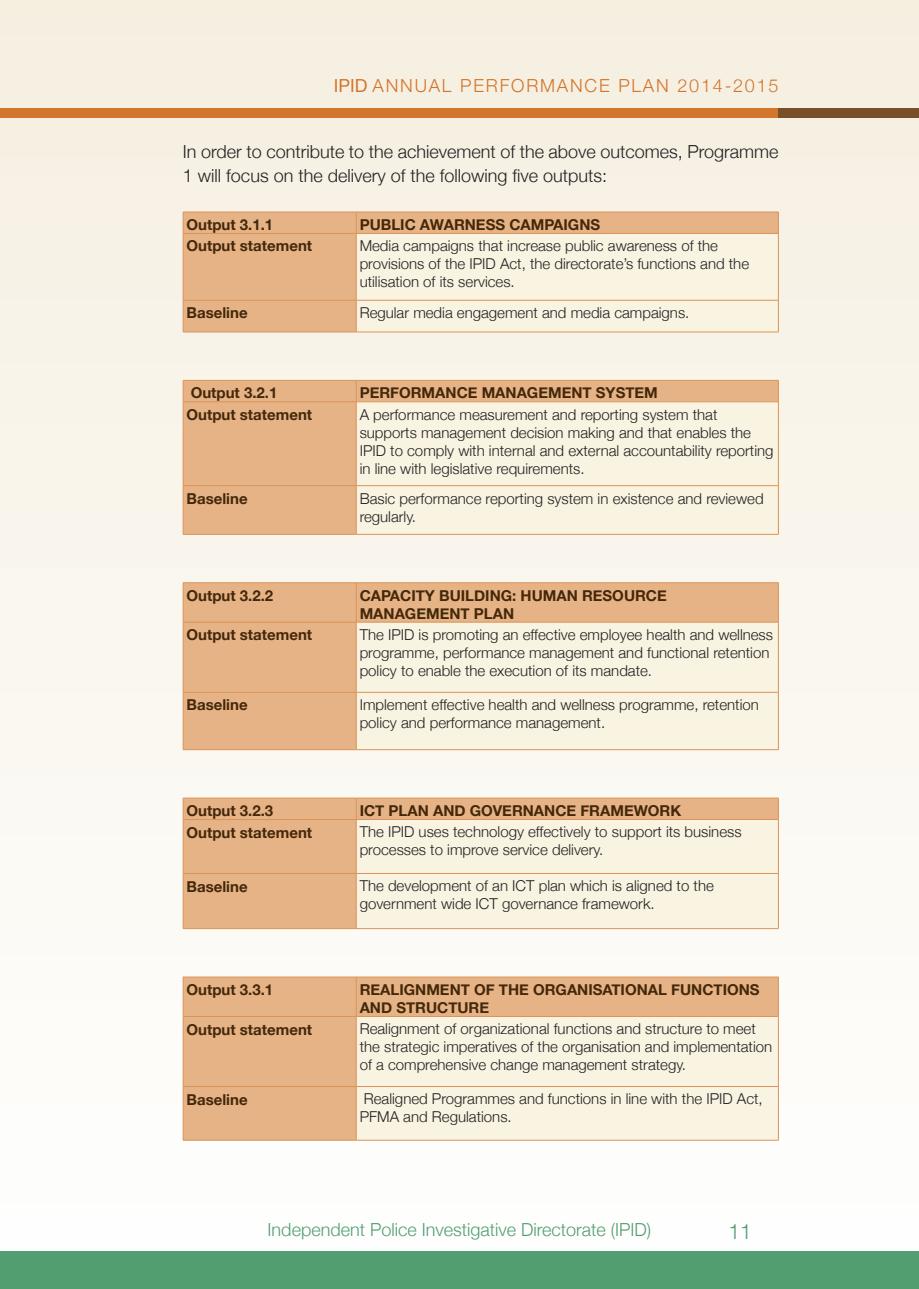
<style>
.page{position:relative;width:919px;height:1289px;background:#fff}
.page>*{position:absolute;margin:0;border:0;box-sizing:border-box;transform-origin:0 0}
.t1{font:300 21px "Helvetica Neue";color:#529e71}
.t2{font:300 18px/24px "Helvetica Neue";color:#231f20}
.t3{font:300 18px "Helvetica Neue";color:#529e71}
.t4{font:300 18px "Helvetica Neue";letter-spacing:.1em;color:#d2762d}
.t5{font:300 15px/18px "Helvetica Neue";color:#231f20}
.t6{font:700 15px/18px "Helvetica Neue";color:#44280a}
.s1{font-weight:400}
</style>
<div class="page">
<svg style="left:0;top:0;width:13px;height:875px"></svg>
<div style="left:13px;top:0;width:905px;height:1288px;background:linear-gradient(to bottom,#f5efe0,#fefefe)"></div>
<div style="left:0;top:1251px;width:13px;height:37px;background:#529e71"></div>
<div style="left:13px;top:1251px;width:905px;height:37px;background:#529e71"></div>
<div style="left:0;top:108px;width:13px;height:10px;background:#d2762d"></div>
<div style="left:13px;top:108px;width:765px;height:10px;background:#d2762d"></div>
<div style="left:778px;top:108px;width:140px;height:10px;background:#794f29"></div>
<div style="left:184px;top:213px;width:172px;height:119px;background:#e6b386"></div>
<hr style="left:356px;top:332px;width:422px;height:1px;background:#db9358">
<hr style="left:183px;top:234px;width:1px;height:66px;background:#db9358">
<hr style="left:183px;top:300px;width:1px;height:32px;background:#db9358">
<hr style="left:183px;top:332px;width:173px;height:1px;background:#db9358">
<hr style="left:183px;top:212px;width:173px;height:1px;background:#db9358">
<svg style="left:183px;top:212px;width:1px;height:21px"></svg>
<svg style="left:356px;top:212px;width:423px;height:120px;background:#f5e6cf"></svg>
<hr style="left:183px;top:233px;width:173px;height:1px;background:#db9358">
<hr style="left:356px;top:233px;width:422px;height:1px;background:#db9358">
<hr style="left:183px;top:300px;width:173px;height:1px;background:#db9358">
<hr style="left:356px;top:300px;width:422px;height:1px;background:#db9358">
<div style="left:184px;top:381px;width:594px;height:153px;background:#e6b386"></div>
<div style="left:357px;top:402px;width:421px;height:132px;background:#f9f3e2"></div>
<hr style="left:778px;top:402px;width:1px;height:83px;background:#db9358">
<hr style="left:778px;top:486px;width:1px;height:48px;background:#db9358">
<hr style="left:356px;top:534px;width:422px;height:1px;background:#db9358">
<svg style="left:356px;top:381px;width:1px;height:20px"></svg>
<hr style="left:183px;top:402px;width:1px;height:83px;background:#db9358">
<hr style="left:356px;top:402px;width:1px;height:83px;background:#db9358">
<hr style="left:183px;top:486px;width:1px;height:48px;background:#db9358">
<hr style="left:356px;top:486px;width:1px;height:48px;background:#db9358">
<hr style="left:183px;top:534px;width:173px;height:1px;background:#db9358">
<hr style="left:183px;top:380px;width:173px;height:1px;background:#db9358">
<svg style="left:183px;top:381px;width:1px;height:20px"></svg>
<hr style="left:356px;top:380px;width:422px;height:1px;background:#db9358">
<svg style="left:778px;top:380px;width:1px;height:21px"></svg>
<hr style="left:183px;top:401px;width:173px;height:1px;background:#db9358">
<hr style="left:356px;top:401px;width:422px;height:1px;background:#db9358">
<hr style="left:183px;top:485px;width:173px;height:1px;background:#db9358">
<hr style="left:356px;top:485px;width:422px;height:1px;background:#db9358">
<div style="left:184px;top:583px;width:594px;height:166px;background:#e6b386"></div>
<div style="left:357px;top:623px;width:421px;height:126px;background:#f9f3e2"></div>
<hr style="left:778px;top:622px;width:1px;height:70px;background:#db9358">
<hr style="left:778px;top:692px;width:1px;height:57px;background:#db9358">
<hr style="left:356px;top:749px;width:422px;height:1px;background:#db9358">
<hr style="left:356px;top:583px;width:1px;height:39px;background:#db9358">
<hr style="left:183px;top:622px;width:1px;height:70px;background:#db9358">
<hr style="left:356px;top:622px;width:1px;height:70px;background:#db9358">
<hr style="left:183px;top:692px;width:1px;height:57px;background:#db9358">
<hr style="left:356px;top:692px;width:1px;height:57px;background:#db9358">
<hr style="left:183px;top:749px;width:173px;height:1px;background:#db9358">
<hr style="left:183px;top:582px;width:173px;height:1px;background:#db9358">
<hr style="left:183px;top:583px;width:1px;height:39px;background:#db9358">
<hr style="left:356px;top:582px;width:422px;height:1px;background:#db9358">
<hr style="left:778px;top:583px;width:1px;height:39px;background:#db9358">
<hr style="left:183px;top:622px;width:173px;height:1px;background:#db9358">
<hr style="left:356px;top:622px;width:422px;height:1px;background:#db9358">
<hr style="left:183px;top:692px;width:173px;height:1px;background:#db9358">
<hr style="left:356px;top:692px;width:422px;height:1px;background:#db9358">
<div style="left:184px;top:798px;width:172px;height:130px;background:#e6b386"></div>
<hr style="left:356px;top:928px;width:422px;height:1px;background:#db9358">
<hr style="left:183px;top:819px;width:1px;height:54px;background:#db9358">
<hr style="left:183px;top:873px;width:1px;height:55px;background:#db9358">
<hr style="left:183px;top:928px;width:173px;height:1px;background:#db9358">
<hr style="left:183px;top:797px;width:173px;height:1px;background:#db9358">
<svg style="left:183px;top:798px;width:1px;height:21px"></svg>
<hr style="left:356px;top:797px;width:422px;height:1px;background:#db9358">
<svg style="left:356px;top:798px;width:423px;height:130px;background:#f5e7d2"></svg>
<hr style="left:183px;top:819px;width:173px;height:1px;background:#db9358">
<hr style="left:356px;top:819px;width:422px;height:1px;background:#db9358">
<hr style="left:183px;top:873px;width:173px;height:1px;background:#db9358">
<hr style="left:356px;top:873px;width:422px;height:1px;background:#db9358">
<div style="left:184px;top:977px;width:594px;height:162px;background:#e6b386"></div>
<div style="left:357px;top:1017px;width:421px;height:122px;background:#f9f3e2"></div>
<hr style="left:778px;top:1016px;width:1px;height:70px;background:#db9358">
<hr style="left:778px;top:1086px;width:1px;height:53px;background:#db9358">
<hr style="left:356px;top:1139px;width:422px;height:1px;background:#db9358">
<hr style="left:356px;top:977px;width:1px;height:39px;background:#db9358">
<hr style="left:183px;top:1016px;width:1px;height:70px;background:#db9358">
<hr style="left:356px;top:1016px;width:1px;height:70px;background:#db9358">
<hr style="left:183px;top:1086px;width:1px;height:53px;background:#db9358">
<hr style="left:356px;top:1086px;width:1px;height:53px;background:#db9358">
<hr style="left:183px;top:1139px;width:173px;height:1px;background:#db9358">
<hr style="left:183px;top:976px;width:173px;height:1px;background:#db9358">
<hr style="left:183px;top:977px;width:1px;height:39px;background:#db9358">
<hr style="left:356px;top:976px;width:422px;height:1px;background:#db9358">
<hr style="left:778px;top:977px;width:1px;height:39px;background:#db9358">
<hr style="left:183px;top:1016px;width:173px;height:1px;background:#db9358">
<hr style="left:356px;top:1016px;width:422px;height:1px;background:#db9358">
<hr style="left:183px;top:1086px;width:173px;height:1px;background:#db9358">
<hr style="left:356px;top:1086px;width:422px;height:1px;background:#db9358">
<p class="t4" style="left:334px;top:74px;width:446px"><span class="s1">IPID</span> ANNUAL PERFORMANCE PLAN 2014-2015</p>
<p class="t2" style="left:183px;top:139px;width:597px">In order to contribute to the achievement of the above outcomes, Programme<br>1 will focus on the delivery of the following five outputs:</p>
<p class="t6" style="left:186px;top:215px;width:88px">Output 3.1.1</p>
<p class="t6" style="left:359px;top:215px;width:242px">PUBLIC AWARNESS CAMPAIGNS</p>
<p class="t6" style="left:186px;top:237px;width:127px">Output statement</p>
<p class="t5" style="left:359px;top:237px;width:391px">Media campaigns that increase public awareness of the provisions of the IPID Act, the directorate’s functions and the utilisation of its services.</p>
<p class="t6" style="left:186px;top:303px;width:63px">Baseline</p>
<p class="t5" style="left:359px;top:303px;width:331px">Regular media engagement and media campaigns.</p>
<p class="t6" style="left:191px;top:384px;width:88px">Output 3.2.1</p>
<p class="t6" style="left:359px;top:384px;width:300px">PERFORMANCE MANAGEMENT SYSTEM</p>
<p class="t6" style="left:186px;top:405px;width:127px">Output statement</p>
<p class="t5" style="left:359px;top:405px;width:415px">A performance measurement and reporting system that supports management decision making and that enables the IPID to comply with internal and external accountability reporting in line with legislative requirements.</p>
<p class="t6" style="left:186px;top:489px;width:63px">Baseline</p>
<p class="t5" style="left:359px;top:489px;width:405px">Basic performance reporting system in existence and reviewed regularly.</p>
<p class="t6" style="left:186px;top:586px;width:88px">Output 3.2.2</p>
<p class="t6" style="left:359px;top:586px;width:308px">CAPACITY BUILDING: HUMAN RESOURCE<br>MANAGEMENT PLAN</p>
<p class="t6" style="left:186px;top:625px;width:127px">Output statement</p>
<p class="t5" style="left:359px;top:625px;width:415px">The IPID is promoting an effective employee health and wellness programme, performance management and functional retention policy to enable the execution of its mandate.</p>
<p class="t6" style="left:186px;top:695px;width:63px">Baseline</p>
<p class="t5" style="left:359px;top:695px;width:400px">Implement effective health and wellness programme, retention policy and performance management.</p>
<p class="t6" style="left:186px;top:801px;width:88px">Output 3.2.3</p>
<p class="t6" style="left:359px;top:801px;width:323px">ICT PLAN AND GOVERNANCE FRAMEWORK</p>
<p class="t6" style="left:186px;top:822px;width:127px">Output statement</p>
<p class="t5" style="left:359px;top:822px;width:383px">The IPID uses technology effectively to support its business processes to improve service delivery.</p>
<p class="t6" style="left:186px;top:876px;width:63px">Baseline</p>
<p class="t5" style="left:359px;top:876px;width:355px">The development of an ICT plan which is aligned to the government wide ICT governance framework.</p>
<p class="t6" style="left:186px;top:980px;width:88px">Output 3.3.1</p>
<p class="t6" style="left:359px;top:980px;width:401px">REALIGNMENT OF THE ORGANISATIONAL FUNCTIONS<br>AND STRUCTURE</p>
<p class="t6" style="left:186px;top:1019px;width:127px">Output statement</p>
<p class="t5" style="left:359px;top:1019px;width:414px">Realignment of organizational functions and structure to meet the strategic imperatives of the organisation and implementation of a comprehensive change management strategy.</p>
<p class="t6" style="left:186px;top:1089px;width:63px">Baseline</p>
<p class="t5" style="left:359px;top:1089px;width:404px">Realigned Programmes and functions in line with the IPID Act,<br>PFMA and Regulations.</p>
<p class="t3" style="left:267px;top:1218px;width:385px">Independent Police Investigative Directorate (IPID)</p>
<h1 class="t1" style="left:728px;top:1218px;width:25px">11</h1>
</div>
